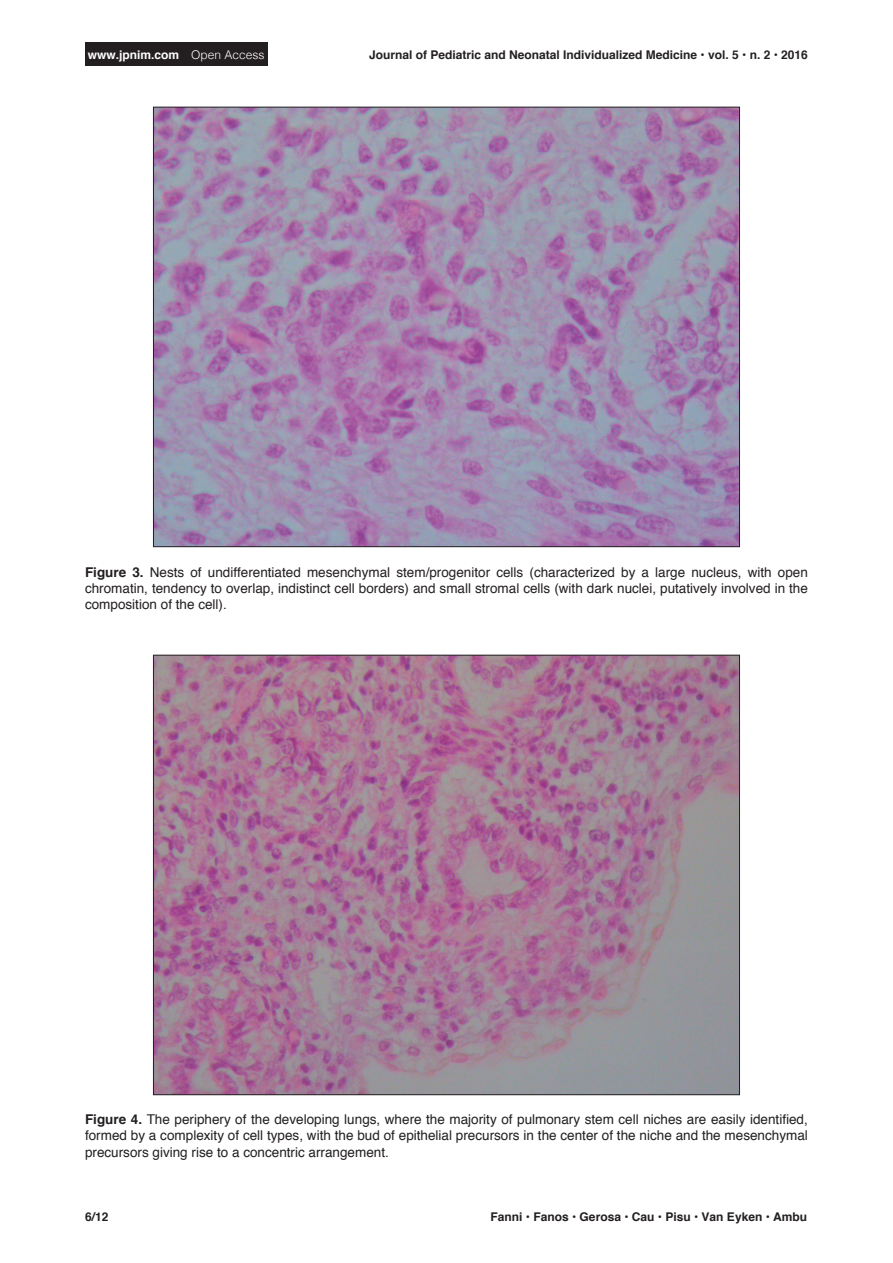
<style>
.page{position:relative;width:893px;height:1263px;background:#fff}
.page>*{position:absolute;margin:0;border:0;box-sizing:border-box;transform-origin:0 0}
.t1{font:13.5px/16.2px "Helvetica";color:#231f20;text-align:justify}
.Footer_Left{font:700 12px "Helvetica";color:#231f20}
.t2{font:700 12px "Helvetica";color:#fff}
.s1{font-weight:300}
.s2{font-weight:700}
</style>
<div class="page">
<div style="left:85px;top:43px;width:182px;height:23px;background:#231f20"></div>
<img style="left:155px;top:109px;width:583px;height:436px">
<img style="left:155px;top:657px;width:583px;height:436px">
<p class="t2" style="left:88px;top:45px;width:178px">www.jpnim.com <span class="s1">Open Access</span></p>
<p class="Footer_Left" style="left:369px;top:45px;width:440px">Journal of Pediatric and Neonatal Individualized Medicine • vol. 5 • n. 2 • 2016</p>
<p class="t1" style="left:85px;top:564px;width:724px"><span class="s2">Figure 3.</span> Nests of undifferentiated mesenchymal stem/progenitor cells (characterized by a large nucleus, with open chromatin, tendency to overlap, indistinct cell borders) and small stromal cells (with dark nuclei, putatively involved in the composition of the cell).</p>
<p class="t1" style="left:85px;top:1112px;width:724px"><span class="s2">Figure 4.</span> The periphery of the developing lungs, where the majority of pulmonary stem cell niches are easily identified, formed by a complexity of cell types, with the bud of epithelial precursors in the center of the niche and the mesenchymal precursors giving rise to a concentric arrangement.</p>
<p class="Footer_Left" style="left:85px;top:1207px;width:25px">6/12</p>
<p class="Footer_Left" style="left:491px;top:1207px;width:318px">Fanni • Fanos • Gerosa • Cau • Pisu • Van Eyken • Ambu</p>
</div>
